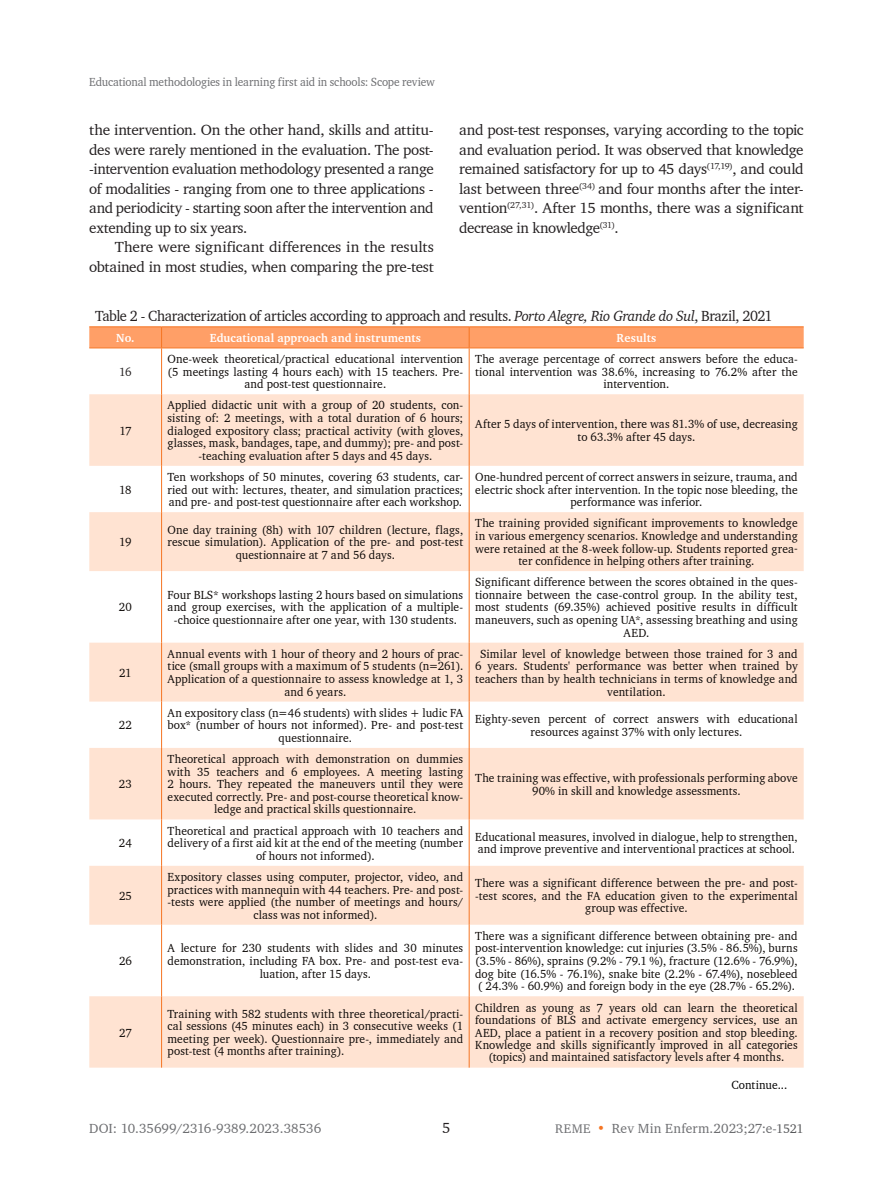
<style>
.page{position:relative;width:893px;height:1191px;background:#fff}
.page>*{position:absolute;margin:0;border:0;box-sizing:border-box;transform-origin:0 0}
.t1{font:15px/19.5px "Charter BT";letter-spacing:-.02em;color:#231f20;text-align:justify}
.t2{font:15px "Charter BT";letter-spacing:-.02em;color:#231f20;scale:.96 1}
.t3{font:13.5px "Charter BT";letter-spacing:.005em;color:#6c6d70}
.t4{font:12px/12.6px "Charter BT";letter-spacing:.01em;color:#0c0806;text-align:center;scale:.96 1}
.t5{font:12px "Charter BT";letter-spacing:-.01em;color:#6c6d70;scale:.95 1}
.t6{font:700 12px "Charter BT";letter-spacing:.01em;color:#fff;scale:.96 1}
.t7{font:12px "Charter BT";color:#000;scale:.96 1}
.t8{font:12px "Charter BT";color:#231f20;scale:.96 1}
.s1{font-style:italic}
.s2{font-size:12.75px}
.s3{color:#f57523}
.s4{font-size:12.75px;color:#57585a}
</style>
<div class="page">
<svg style="left:89px;top:394px;width:715px;height:673px;fill:#ffe3d2"></svg>
<div style="left:89px;top:327px;width:715px;height:20px;background:#ff9f67"></div>
<hr style="left:161px;top:348px;width:1px;height:46px;background:#f57523">
<hr style="left:469px;top:348px;width:1px;height:46px;background:#f57523">
<hr style="left:161px;top:394px;width:1px;height:72px;background:#f57523">
<hr style="left:469px;top:394px;width:1px;height:72px;background:#f57523">
<hr style="left:161px;top:466px;width:1px;height:46px;background:#f57523">
<hr style="left:469px;top:466px;width:1px;height:46px;background:#f57523">
<hr style="left:161px;top:512px;width:1px;height:59px;background:#f57523">
<hr style="left:469px;top:512px;width:1px;height:59px;background:#f57523">
<hr style="left:161px;top:571px;width:1px;height:71px;background:#f57523">
<hr style="left:469px;top:571px;width:1px;height:71px;background:#f57523">
<hr style="left:161px;top:642px;width:1px;height:59px;background:#f57523">
<hr style="left:469px;top:642px;width:1px;height:59px;background:#f57523">
<hr style="left:161px;top:701px;width:1px;height:47px;background:#f57523">
<hr style="left:469px;top:701px;width:1px;height:47px;background:#f57523">
<hr style="left:161px;top:748px;width:1px;height:71px;background:#f57523">
<hr style="left:469px;top:748px;width:1px;height:71px;background:#f57523">
<hr style="left:161px;top:819px;width:1px;height:46px;background:#f57523">
<hr style="left:469px;top:819px;width:1px;height:46px;background:#f57523">
<hr style="left:161px;top:865px;width:1px;height:59px;background:#f57523">
<hr style="left:469px;top:865px;width:1px;height:59px;background:#f57523">
<hr style="left:161px;top:924px;width:1px;height:72px;background:#f57523">
<hr style="left:469px;top:924px;width:1px;height:72px;background:#f57523">
<hr style="left:161px;top:996px;width:1px;height:71px;background:#f57523">
<hr style="left:469px;top:996px;width:1px;height:71px;background:#f57523">
<hr style="left:89px;top:326px;width:73px;height:1px;background:#f57523">
<hr style="left:162px;top:326px;width:307px;height:1px;background:#f57523">
<hr style="left:469px;top:326px;width:335px;height:1px;background:#f57523">
<hr style="left:89px;top:347px;width:73px;height:1px;background:#f57523">
<hr style="left:162px;top:347px;width:307px;height:1px;background:#f57523">
<hr style="left:469px;top:347px;width:335px;height:1px;background:#f57523">
<p class="t5" style="left:89px;top:74px;width:365px">Educational methodologies in learning first aid in schools: Scope review</p>
<p class="t1" style="left:89px;top:120px;width:346px">the intervention. On the other hand, skills and attitu&shy;des were rarely mentioned in the evaluation. The post--intervention evaluation methodology presented a range of modalities - ranging from one to three applications - and periodicity - starting soon after the intervention and extending up to six years.</p>
<p class="t1" style="left:89px;top:237px;width:346px;text-align:right">There were significant differences in the results obtained in most studies, when comparing the pre-test</p>
<p class="t2" style="left:95px;top:306px;width:707px">Table 2 - Characterization of articles according to approach and results. <span class="s1">Porto Alegre, Rio Grande do Sul</span>, Brazil, 2021</p>
<p class="t6" style="left:116px;top:330px;width:21px">No.</p>
<p class="t6" style="left:210px;top:330px;width:221px">Educational approach and instruments</p>
<p class="t6" style="left:617px;top:330px;width:43px">Results</p>
<p class="t8" style="left:119px;top:364px;width:14px">16</p>
<p class="t1" style="left:459px;top:120px;width:346px">and post-test responses, varying according to the topic and evaluation period. It was observed that knowledge remained satisfactory for up to 45 days<sup>(17,19)</sup>, and could last between three<sup>(34)</sup> and four months after the inter&shy;vention<sup>(27,31)</sup>. After 15 months, there was a significant decrease in knowledge<sup>(31)</sup>.</p>
<p class="t4" style="left:168px;top:352px;width:309px">One-week theoretical/practical educational intervention (5 meetings lasting 4 hours each) with 15 teachers. Pre&shy;and post-test questionnaire.</p>
<p class="t4" style="left:475px;top:352px;width:337px">The average percentage of correct answers before the educa&shy;tional intervention was 38.6%, increasing to 76.2% after the intervention.</p>
<p class="t4" style="left:119px;top:424px;width:14px">17</p>
<p class="t4" style="left:119px;top:483px;width:14px">18</p>
<p class="t4" style="left:119px;top:535px;width:14px">19</p>
<p class="t4" style="left:119px;top:601px;width:15px">20</p>
<p class="t4" style="left:119px;top:666px;width:14px">21</p>
<p class="t4" style="left:119px;top:718px;width:15px">22</p>
<p class="t4" style="left:119px;top:777px;width:15px">23</p>
<p class="t4" style="left:119px;top:836px;width:15px">24</p>
<p class="t4" style="left:119px;top:889px;width:15px">25</p>
<p class="t4" style="left:119px;top:954px;width:15px">26</p>
<p class="t4" style="left:119px;top:1025px;width:15px">27</p>
<p class="t4" style="left:168px;top:399px;width:309px">Applied didactic unit with a group of 20 students, con&shy;sisting of: 2 meetings, with a total duration of 6 hours; dialoged expository class; practical activity (with gloves, glasses, mask, bandages, tape, and dummy); pre- and post--teaching evaluation after 5 days and 45 days.</p>
<p class="t4" style="left:475px;top:417px;width:337px">After 5 days of intervention, there was 81.3% of use, decreasing to 63.3% after 45 days.</p>
<p class="t4" style="left:168px;top:470px;width:309px;text-align:justify">Ten workshops of 50 minutes, covering 63 students, car&shy;ried out with: lectures, theater, and simulation practices; and pre- and post-test questionnaire after each workshop.</p>
<p class="t4" style="left:475px;top:470px;width:337px">One-hundred percent of correct answers in seizure, trauma, and electric shock after intervention. In the topic nose bleeding, the performance was inferior.</p>
<p class="t4" style="left:168px;top:523px;width:309px">One day training (8h) with 107 children (lecture, flags, rescue simulation). Application of the pre- and post-test questionnaire at 7 and 56 days.</p>
<p class="t4" style="left:475px;top:516px;width:337px">The training provided significant improvements to knowledge in various emergency scenarios. Knowledge and understanding were retained at the 8-week follow-up. Students reported grea&shy;ter confidence in helping others after training.</p>
<p class="t4" style="left:168px;top:588px;width:309px">Four BLS* workshops lasting 2 hours based on simulations and group exercises, with the application of a multiple--choice questionnaire after one year, with 130 students.</p>
<p class="t4" style="left:475px;top:575px;width:337px">Significant difference between the scores obtained in the ques&shy;tionnaire between the case-control group. In the ability test, most students (69.35%) achieved positive results in difficult maneuvers, such as opening UA*, assessing breathing and using AED.</p>
<p class="t4" style="left:168px;top:647px;width:309px">Annual events with 1 hour of theory and 2 hours of prac&shy;tice (small groups with a maximum of 5 students (n=261).<br>Application of a questionnaire to assess knowledge at 1, 3 and 6 years.</p>
<p class="t4" style="left:475px;top:647px;width:337px">Similar level of knowledge between those trained for 3 and 6 years. Students' performance was better when trained by teachers than by health technicians in terms of knowledge and ventilation.</p>
<p class="t4" style="left:168px;top:706px;width:309px">An expository class (n=46 students) with slides + ludic FA box* (number of hours not informed). Pre- and post-test questionnaire.</p>
<p class="t4" style="left:475px;top:712px;width:337px">Eighty-seven percent of correct answers with educational resources against 37% with only lectures.</p>
<p class="t4" style="left:168px;top:752px;width:309px">Theoretical approach with demonstration on dummies with 35 teachers and 6 employees. A meeting lasting 2 hours. They repeated the maneuvers until they were executed correctly. Pre- and post-course theoretical know&shy;ledge and practical skills questionnaire.</p>
<p class="t4" style="left:475px;top:771px;width:337px">The training was effective, with professionals performing above<br>90% in skill and knowledge assessments.</p>
<p class="t4" style="left:168px;top:824px;width:309px">Theoretical and practical approach with 10 teachers and delivery of a first aid kit at the end of the meeting (number of hours not informed).</p>
<p class="t4" style="left:475px;top:830px;width:337px;text-align:left">Educational measures, involved in dialogue, help to strengthen, and improve preventive and interventional practices at school.</p>
<p class="t4" style="left:168px;top:870px;width:309px">Expository classes using computer, projector, video, and practices with mannequin with 44 teachers. Pre- and post--tests were applied (the number of meetings and hours/ class was not informed).</p>
<p class="t4" style="left:475px;top:876px;width:337px">There was a significant difference between the pre- and post--test scores, and the FA education given to the experimental group was effective.</p>
<p class="t4" style="left:168px;top:941px;width:309px">A lecture for 230 students with slides and 30 minutes demonstration, including FA box. Pre- and post-test eva&shy;luation, after 15 days.</p>
<p class="t4" style="left:475px;top:929px;width:337px;text-align:justify">There was a significant difference between obtaining pre- and post-intervention knowledge: cut injuries (3.5% - 86.5%), burns (3.5% - 86%), sprains (9.2% - 79.1 %), fracture (12.6% - 76.9%), dog bite (16.5% - 76.1%), snake bite (2.2% - 67.4%), nosebleed ( 24.3% - 60.9%) and foreign body in the eye (28.7% - 65.2%).</p>
<p class="t4" style="left:168px;top:1007px;width:309px;text-align:justify">Training with 582 students with three theoretical/practi&shy;cal sessions (45 minutes each) in 3 consecutive weeks (1 meeting per week). Questionnaire pre-, immediately and post-test (4 months after training).</p>
<p class="t4" style="left:475px;top:1001px;width:337px">Children as young as 7 years old can learn the theoretical foundations of BLS and activate emergency services, use an AED, place a patient in a recovery position and stop bleeding.<br>Knowledge and skills significantly improved in all categories (topics) and maintained satisfactory levels after 4 months.</p>
<p class="t7" style="left:731px;top:1077px;width:60px">Continue...</p>
<p class="t3" style="left:89px;top:1120px;width:233px">DOI: 10.35699/2316-9389.2023.38536</p>
<p class="t3" style="left:555px;top:1120px;width:250px"><span class="s2">REME</span> <span class="s3">•</span> Rev Min Enferm.2023;27:e-<span class="s4">1521</span></p>
<p class="t1" style="left:442px;top:1118px;width:10px">5</p>
</div>
